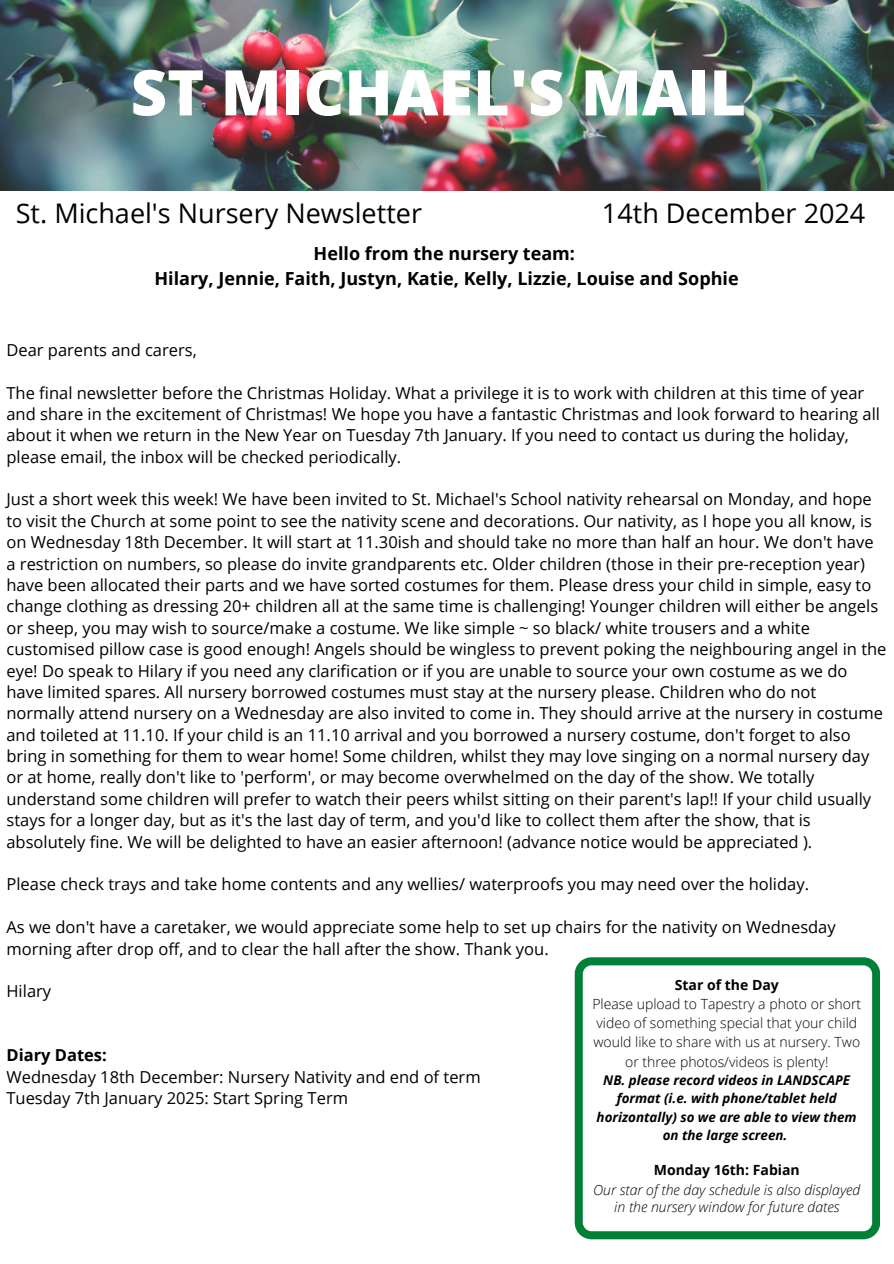
<style>
.page{position:relative;width:894px;height:1264px;background:#fff}
.page>*{position:absolute;margin:0;border:0;box-sizing:border-box;transform-origin:0 0}
.t1{font:800 63px "Open Sans";color:#fff}
.t2{font:27px "Open Sans";color:#000}
.t3{font:700 18px/24.8px "Open Sans";color:#000;text-align:center}
.t4{font:16.5px/21.3px "Open Sans";color:#000}
.t5{font:300 13.95px/19.2px "Open Sans";color:#000;text-align:center}
.t6{font:italic 300 13.95px/16.6px "Open Sans";color:#000;text-align:center}
.t7{font:700 13.95px "Open Sans";color:#000}
.t8{font:italic 700 13.35px/18.3px "Open Sans";color:#000;text-align:center}
.s1{font-weight:700}
</style>
<div class="page">
<img style="left:0;top:0;width:893px;height:190px">
<svg style="left:574px;top:957px;width:305px;height:282px"></svg>
<h4 class="t1" style="left:131px;top:48px;width:616px">ST MICHAEL'S MAIL</h4>
<h4 class="t2" style="left:16px;top:194px;width:407px">St. Michael's Nursery Newsletter</h4>
<h4 class="t2" style="left:601px;top:194px;width:265px">14th December 2024</h4>
<p class="t3" style="left:154px;top:241px;width:585px">Hello from the nursery team:<br>Hilary, Jennie, Faith, Justyn, Katie, Kelly, Lizzie, Louise and Sophie</p>
<h1 class="t4" style="left:6px;top:339px;width:192px">Dear parents and carers,</h1>
<h2 class="t4" style="left:6px;top:381px;width:874px">The final newsletter before the Christmas Holiday. What a privilege it is to work with children at this time of year and share in the excitement of Christmas! We hope you have a fantastic Christmas and look forward to hearing all about it when we return in the New Year on Tuesday 7th January. If you need to contact us during the holiday, please email, the inbox will be checked periodically.</h2>
<h2 class="t4" style="left:6px;top:488px;width:881px">Just a short week this week! We have been invited to St. Michael's School nativity rehearsal on Monday, and hope to visit the Church at some point to see the nativity scene and decorations. Our nativity, as I hope you all know, is on Wednesday 18th December. It will start at 11.30ish and should take no more than half an hour. We don't have a restriction on numbers, so please do invite grandparents etc. Older children (those in their pre-reception year) have been allocated their parts and we have sorted costumes for them. Please dress your child in simple, easy to change clothing as dressing 20+ children all at the same time is challenging! Younger children will either be angels or sheep, you may wish to source/make a costume. We like simple ~ so black/ white trousers and a white customised pillow case is good enough! Angels should be wingless to prevent poking the neighbouring angel in the eye! Do speak to Hilary if you need any clarification or if you are unable to source your own costume as we do have limited spares. All nursery borrowed costumes must stay at the nursery please. Children who do not normally attend nursery on a Wednesday are also invited to come in. They should arrive at the nursery in costume and toileted at 11.10. If your child is an 11.10 arrival and you borrowed a nursery costume, don't forget to also bring in something for them to wear home! Some children, whilst they may love singing on a normal nursery day or at home, really don't like to 'perform', or may become overwhelmed on the day of the show. We totally understand some children will prefer to watch their peers whilst sitting on their parent's lap!! If your child usually stays for a longer day, but as it's the last day of term, and you'd like to collect them after the show, that is absolutely fine. We will be delighted to have an easier afternoon! (advance notice would be appreciated ).</h2>
<h3 class="t4" style="left:6px;top:873px;width:804px">Please check trays and take home contents and any wellies/ waterproofs you may need over the holiday.</h3>
<h4 class="t4" style="left:6px;top:916px;width:830px">As we don't have a caretaker, we would appreciate some help to set up chairs for the nativity on Wednesday morning after drop off, and to clear the hall after the show. Thank you.</h4>
<h4 class="t4" style="left:6px;top:980px;width:46px">Hilary</h4>
<h4 class="t7" style="left:674px;top:974px;width:106px">Star of the Day</h4>
<p class="t5" style="left:592px;top:993px;width:270px">Please upload to Tapestry a photo or short video of something special that your child would like to share with us at nursery. Two or three photos/videos is plenty!</p>
<p class="t8" style="left:596px;top:1070px;width:261px">NB. please record videos in LANDSCAPE format (i.e. with phone/tablet held horizontally) so we are able to view them on the large screen.</p>
<p class="t7" style="left:653px;top:1160px;width:147px">Monday 16th: Fabian</p>
<p class="t6" style="left:593px;top:1181px;width:268px">Our star of the day schedule is also displayed in the nursery window for future dates</p>
<h4 class="t4" style="left:6px;top:1044px;width:475px"><span class="s1">Diary Dates:<br></span>Wednesday 18th December: Nursery Nativity and end of term<br>Tuesday 7th January 2025: Start Spring Term</h4>
</div>
